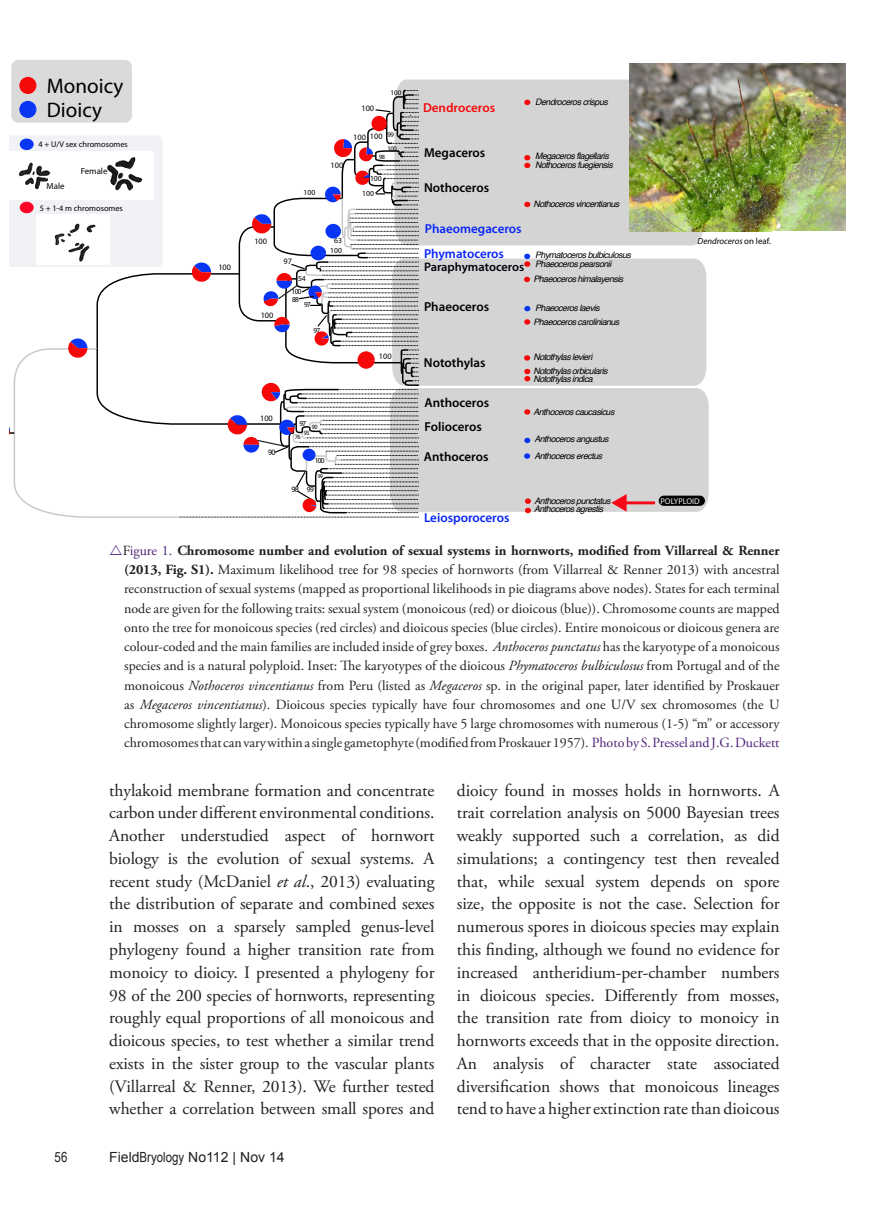
<style>
.page{position:relative;width:869px;height:1216px;background:#fff}
.page>*{position:absolute;margin:0;border:0;box-sizing:border-box;transform-origin:0 0}
.t1{font:21px/23.8px "Myriad Pro";color:#000}
.Article_Text{font:17.5px/22.8px "Adobe Garamond Pro";letter-spacing:-.005em;color:#231f20;text-align:justify}
.Figure_Legend{font:14px/19.2px "Adobe Garamond Pro";color:#231f20;text-align:justify}
.t2{font:14px "Arial";color:#231f20}
.t3{font:14px "Arial Narrow";color:#231f20}
.t4{font:600 12.95px "Myriad Pro";color:#000}
.t5{font:600 12.95px/25.2px "Myriad Pro";color:#0825f9}
.t6{font:600 12.95px "Myriad Pro";color:#f90808}
.t7{font:600 12.42px "Myriad Pro";color:#000107}
.t8{font:italic 8.92px/9.3px "Helvetica";letter-spacing:-.055em;color:#000}
.t9{font:8.92px "Myriad Pro";color:#000100}
.t10{font:8.4px "Myriad Pro";color:#f4f4f4}
.t11{font:8.22px "Myriad Pro";color:#000100}
.t12{font:8.22px "Myriad Pro";color:#000}
.t13{font:8.22px "Myriad Pro";color:#000;scale:.96 1}
.t14{font:7.7px "Myriad Pro";color:#000}
.t15{font:7.7px "Myriad Pro";color:#000;scale:.96 1}
.t16{font:7.7px "Myriad Pro";color:#000;scale:.95 1}
.t17{font:7px "Myriad Pro";letter-spacing:-.07em;color:#000;scale:.96 1}
.t18{font:7px "Myriad Pro";letter-spacing:-.07em;color:#000}
.t19{font:6.48px "Myriad Pro";letter-spacing:-.09em;color:#000;scale:.96 1}
.t20{font:5.95px "Myriad Pro";color:#000;scale:.96 1}
.s1{color:#4c1f79}
.s2{font-weight:700}
.s3{font-style:italic}
.s4{font-family:"Arial Narrow"}
</style>
<div class="page">
<div style="left:397px;top:80px;width:232px;height:9px;background:#d4d4d5"></div>
<div style="left:11px;top:60px;width:121px;height:63px;background:#dbdada;border-radius:7px"></div>
<div style="left:19px;top:77px;width:17px;height:17px;background:#f40808;border-radius:8px"></div>
<img style="left:629px;top:64px;width:216px;height:168px">
<svg style="left:10px;top:89px;width:698px;height:429px"></svg>
<div style="left:771px;top:231px;width:97px;height:19px;background:#fff"></div>
<p class="t1" style="left:47px;top:74px;width:78px">Monoicy<br>Dioicy</p>
<p class="t11" style="left:39px;top:139px;width:91px">4 + U/V sex chromosomes</p>
<p class="t9" style="left:47px;top:180px;width:19px">Male</p>
<p class="t9" style="left:81px;top:165px;width:28px">Female</p>
<p class="t11" style="left:40px;top:203px;width:85px">5 + 1-4 m chromosomes</p>
<p class="t12" style="left:218px;top:262px;width:14px">100</p>
<p class="t18" style="left:390px;top:89px;width:12px">100</p>
<p class="t14" style="left:303px;top:188px;width:13px">100</p>
<p class="t12" style="left:330px;top:160px;width:14px">100</p>
<p class="t12" style="left:361px;top:103px;width:14px">100</p>
<p class="t17" style="left:387px;top:130px;width:8px">99</p>
<p class="t12" style="left:369px;top:131px;width:14px">100</p>
<p class="t12" style="left:353px;top:133px;width:14px">100</p>
<p class="t17" style="left:387px;top:145px;width:11px">100</p>
<p class="t19" style="left:379px;top:153px;width:8px">98</p>
<p class="t14" style="left:370px;top:174px;width:13px">100</p>
<p class="t14" style="left:362px;top:188px;width:13px">100</p>
<p class="t12" style="left:254px;top:236px;width:14px">100</p>
<p class="t12" style="left:260px;top:310px;width:14px">100</p>
<p class="t12" style="left:283px;top:256px;width:10px">97</p>
<p class="t14" style="left:298px;top:274px;width:9px">54</p>
<p class="t16" style="left:291px;top:286px;width:12px">100</p>
<p class="t16" style="left:292px;top:294px;width:9px">88</p>
<p class="t16" style="left:304px;top:299px;width:9px">97</p>
<p class="t15" style="left:313px;top:325px;width:9px">97</p>
<p class="t14" style="left:334px;top:236px;width:9px">63</p>
<p class="t14" style="left:330px;top:245px;width:13px">100</p>
<p class="t12" style="left:379px;top:351px;width:14px">100</p>
<p class="t6" style="left:423px;top:99px;width:74px">Dendroceros</p>
<p class="t4" style="left:424px;top:144px;width:63px">Megaceros</p>
<p class="t4" style="left:424px;top:180px;width:67px">Nothoceros</p>
<p class="t5" style="left:424px;top:216px;width:99px">Phaeomegaceros<br>Phymatoceros</p>
<p class="t7" style="left:424px;top:259px;width:102px">Paraphymatoceros</p>
<p class="t4" style="left:424px;top:298px;width:66px">Phaeoceros</p>
<p class="t4" style="left:424px;top:354px;width:63px">Notothylas</p>
<p class="t8" style="left:535px;top:97px;width:74px">Dendroceros crispus</p>
<p class="t8" style="left:535px;top:151px;width:79px">Megaceros flagellaris<br>Nothoceros fuegiensis</p>
<p class="t8" style="left:533px;top:199px;width:87px">Nothoceros vincentianus</p>
<p class="t8" style="left:535px;top:250px;width:97px">Phymatoceros bulbiculosus<br>Phaeoceros pearsonii</p>
<p class="t8" style="left:533px;top:300px;width:87px;line-height:14.9px">Phaeoceros laevis<br>Phaeoceros carolinianus</p>
<p class="t8" style="left:533px;top:350px;width:76px;line-height:14.3px">Notothylas levieri<br>Notothylas orbicularis</p>
<p class="t8" style="left:533px;top:374px;width:61px">Notothylas indica</p>
<p class="t8" style="left:533px;top:274px;width:91px">Phaeoceros himalayensis</p>
<p class="t12" style="left:260px;top:413px;width:14px">100</p>
<p class="t13" style="left:268px;top:447px;width:9px">90</p>
<p class="t15" style="left:299px;top:419px;width:9px">97</p>
<p class="t19" style="left:295px;top:432px;width:8px">76</p>
<p class="t19" style="left:311px;top:423px;width:8px">90</p>
<p class="t19" style="left:304px;top:428px;width:8px">95</p>
<p class="t15" style="left:314px;top:455px;width:12px">100</p>
<p class="t13" style="left:291px;top:484px;width:9px">98</p>
<p class="t20" style="left:317px;top:472px;width:7px">99</p>
<p class="t15" style="left:307px;top:485px;width:9px">99</p>
<p class="t4" style="left:424px;top:394px;width:66px">Anthoceros</p>
<p class="t4" style="left:424px;top:418px;width:59px">Folioceros</p>
<p class="t4" style="left:424px;top:448px;width:66px">Anthoceros</p>
<p class="t5" style="left:424px;top:504px;width:87px">Leiosporoceros</p>
<p class="t8" style="left:533px;top:407px;width:82px">Anthoceros caucasicus</p>
<p class="t8" style="left:534px;top:430px;width:76px;line-height:17px">Anthoceros angustus<br>Anthoceros erectus</p>
<p class="t8" style="left:534px;top:496px;width:78px;line-height:8.4px">Anthoceros punctatus<br>Anthoceros agrestis</p>
<p class="t10" style="left:660px;top:496px;width:41px">POLYPLOID</p>
<p class="Figure_Legend" style="left:123px;top:541px;width:658px">F<span class="s1">igure 1.</span> <span class="s2">Chromosome number and evolution of sexual systems in hornworts, modified from Villarreal &amp; Renner (2013, Fig. S1).</span> Maximum likelihood tree for 98 species of hornworts (from Villarreal &amp; Renner 2013) with ancestral reconstruction of sexual systems (mapped as proportional likelihoods in pie diagrams above nodes). States for each terminal node are given for the following traits: sexual system (monoicous (red) or dioicous (blue)). Chromosome counts are mapped onto the tree for monoicous species (red circles) and dioicous species (blue circles). Entire monoicous or dioicous genera are colour-coded and the main families are included inside of grey boxes. <span class="s3">Anthoceros punctatus</span> has the karyotype of a monoicous species and is a natural polyploid. Inset: The karyotypes of the dioicous <span class="s3">Phymatoceros bulbiculosus</span> from Portugal and of the monoicous <span class="s3">Nothoceros vincentianus</span> from Peru (listed as <span class="s3">Megaceros</span> sp. in the original paper, later identified by Proskauer as <span class="s3">Megaceros vincentianus</span>). Dioicous species typically have four chromosomes and one U/V sex chromosomes (the U chromosome slightly larger). Monoicous species typically have 5 large chromosomes with numerous (1-5) “m” or accessory chromosomes that can vary within a single gametophyte (modified from Proskauer 1957). <span class="s1">Photo by S. Pressel and J.G. Duckett</span></p>
<p class="Article_Text" style="left:109px;top:779px;width:326px">thylakoid membrane formation and concentrate carbon under different environmental conditions.</p>
<p class="Article_Text" style="left:109px;top:824px;width:326px">Another understudied aspect of hornwort biology is the evolution of sexual systems. A recent study (McDaniel <span class="s3">et al</span>., 2013) evaluating the distribution of separate and combined sexes in mosses on a sparsely sampled genus-level phylogeny found a higher transition rate from monoicy to dioicy. I presented a phylogeny for 98 of the 200 species of hornworts, representing roughly equal proportions of all monoicous and dioicous species, to test whether a similar trend exists in the sister group to the vascular plants (Villarreal &amp; Renner, 2013). We further tested whether a correlation between small spores and</p>
<p class="t3" style="left:55px;top:1146px;width:14px">56</p>
<p class="t2" style="left:109px;top:1147px;width:177px">Field<span class="s4">Bryology</span> No112 | Nov 14</p>
<p class="Article_Text" style="left:456px;top:779px;width:324px">dioicy found in mosses holds in hornworts. A trait correlation analysis on 5000 Bayesian trees weakly supported such a correlation, as did simulations; a contingency test then revealed that, while sexual system depends on spore size, the opposite is not the case. Selection for numerous spores in dioicous species may explain this finding, although we found no evidence for increased antheridium-per-chamber numbers in dioicous species. Differently from mosses, the transition rate from dioicy to monoicy in hornworts exceeds that in the opposite direction.<br>An analysis of character state associated diversification shows that monoicous lineages tend to have a higher extinction rate than dioicous</p>
</div>
